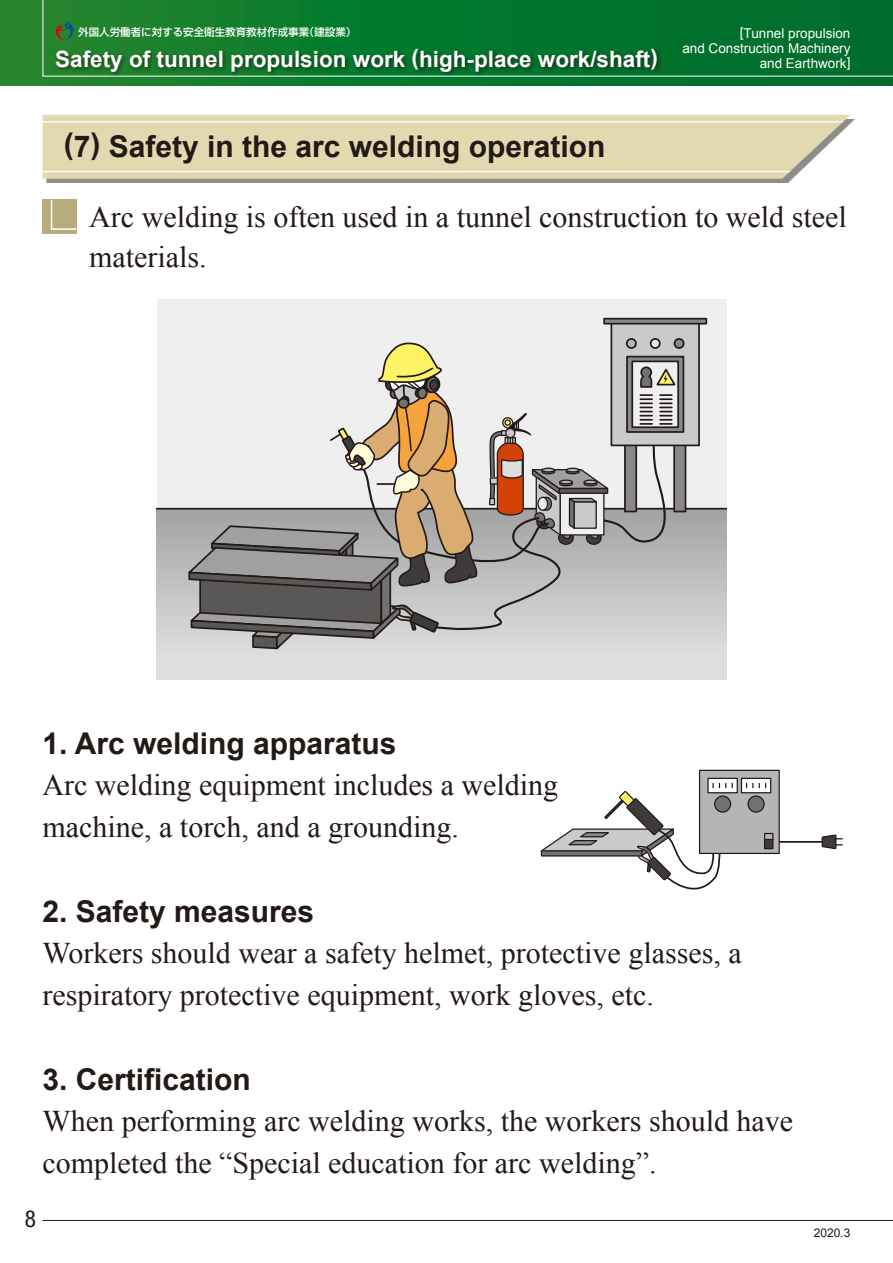
<style>
.page{position:relative;width:893px;height:1263px;background:#fff}
.page>*{position:absolute;margin:0;border:0;box-sizing:border-box;transform-origin:0 0}
.t1{font:30px/42px "Times New Roman";color:#231916}
.t2{font:700 30px "Arial";color:#231916}
.t3{font:condensed 23.4px "Helvetica Neue LT Std";color:#231916}
.t4{font:700 22.5px "Arial";color:#fff}
.t5{font:13.5px/15px "Arial";color:#fff;text-align:right}
.t6{font:12px "Arial";color:#231916}
.t7{font:500 10.5px "Shin Go Pro";color:#fff}
</style>
<div class="page">
<hr style="left:43px;top:1220px;width:850px;height:1px;background:#231916">
<div style="left:0;top:0;width:893px;height:85px;background:linear-gradient(to right,#1e862d,#006c2c)"></div>
<svg style="left:42px;top:0;width:851px;height:77px;background:#08772d"></svg>
<div style="left:157px;top:299px;width:570px;height:236px;background:#efeff0"></div>
<div style="left:157px;top:509px;width:570px;height:170px;background:linear-gradient(to bottom,#a3a4a5,#e4e5e5)"></div>
<hr style="left:157px;top:508px;width:570px;height:1px;background:#231916">
<div style="left:674px;top:441px;width:11px;height:70px;background:#898989"></div>
<div style="left:673px;top:440px;width:13px;height:72px;border:2px solid #231916"></div>
<div style="left:611px;top:323px;width:88px;height:122px;background:#c9cacb"></div>
<div style="left:610px;top:322px;width:90px;height:124px;border:2px solid #231916"></div>
<div style="left:603px;top:318px;width:104px;height:6px;border:2px solid #231916"></div>
<div style="left:627px;top:357px;width:56px;height:75px;background:#898989"></div>
<div style="left:626px;top:356px;width:58px;height:77px;border:2px solid #231916"></div>
<svg style="left:185px;top:342px;width:494px;height:338px"></svg>
<div style="left:627px;top:339px;width:9px;height:9px;background:#b5b5b6;border-radius:50%"></div>
<div style="left:626px;top:338px;width:11px;height:11px;border:2px solid #231916;border-radius:50%"></div>
<div style="left:651px;top:339px;width:9px;height:9px;background:#e6e6e7;border-radius:50%"></div>
<div style="left:650px;top:338px;width:11px;height:11px;border:2px solid #231916;border-radius:50%"></div>
<div style="left:674px;top:339px;width:10px;height:9px;background:#898989;border-radius:50%"></div>
<div style="left:674px;top:338px;width:10px;height:11px;border:2px solid #231916;border-radius:50%"></div>
<hr style="left:776px;top:841px;width:49px;height:2px;background:#231916">
<svg style="left:821px;top:834px;width:21px;height:16px"></svg>
<div style="left:699px;top:770px;width:80px;height:83px;background:#b5b5b6"></div>
<div style="left:699px;top:770px;width:81px;height:84px;border:1px solid #231916"></div>
<div style="left:708px;top:778px;width:29px;height:15px;background:#fff"></div>
<div style="left:707px;top:778px;width:31px;height:15px;border:1px solid #231916"></div>
<svg style="left:715px;top:796px;width:16px;height:16px"></svg>
<div style="left:714px;top:795px;width:17px;height:18px;border:1px solid #231916;border-radius:50%"></div>
<div style="left:741px;top:778px;width:30px;height:15px;background:#fff"></div>
<div style="left:741px;top:778px;width:30px;height:15px;border:1px solid #231916"></div>
<svg style="left:746px;top:783px;width:7px;height:5px"></svg>
<svg style="left:748px;top:796px;width:16px;height:16px"></svg>
<div style="left:747px;top:795px;width:18px;height:18px;border:1px solid #231916;border-radius:50%"></div>
<div style="left:764px;top:833px;width:9px;height:7px;border:1px solid #231916"></div>
<div style="left:765px;top:839px;width:8px;height:10px;background:#3f3b3a"></div>
<div style="left:764px;top:839px;width:9px;height:10px;border:1px solid #231916"></div>
<svg style="left:541px;top:783px;width:185px;height:106px"></svg>
<div style="left:54px;top:46px;width:609px;height:31px;background:#231916;opacity:.75"></div>
<svg style="left:56px;top:21px;width:17px;height:20px"></svg>
<div style="left:47px;top:119px;width:808px;height:64px;background:#231916;opacity:.5"></div>
<svg style="left:43px;top:115px;width:807px;height:64px;background:#e2d9b2"></svg>
<svg style="left:43px;top:121px;width:801px;height:1px"></svg>
<svg style="left:43px;top:171px;width:748px;height:1px"></svg>
<div style="left:43px;top:200px;width:34px;height:34px;background:#b8ad7a"></div>
<svg style="left:50px;top:199px;width:27px;height:31px"></svg>
<p class="t7" style="left:78px;top:23px;width:280px">外国人労働者に対する安全衛生教育教材作成事業（建設業）</p>
<p class="t5" style="left:682px;top:26px;width:170px">[Tunnel propulsion<br>and Construction Machinery</p>
<p class="t4" style="left:55px;top:44px;width:604px">Safety of tunnel propulsion work (high-place work/shaft)</p>
<p class="t5" style="left:760px;top:56px;width:92px">and Earthwork]</p>
<p class="t2" style="left:64px;top:127px;width:543px">(7) Safety in the arc welding operation</p>
<p class="t1" style="left:89px;top:196px;width:759px;line-height:40px">Arc welding is often used in a tunnel construction to weld steel materials.</p>
<p class="t2" style="left:43px;top:723px;width:355px">1. Arc welding apparatus</p>
<p class="t1" style="left:43px;top:763px;width:517px">Arc welding equipment includes a welding machine, a torch, and a grounding.</p>
<p class="t2" style="left:43px;top:891px;width:273px">2. Safety measures</p>
<p class="t1" style="left:43px;top:931px;width:701px">Workers should wear a safety helmet, protective glasses, a respiratory protective equipment, work gloves, etc.</p>
<p class="t2" style="left:43px;top:1059px;width:210px">3. Certification</p>
<p class="t1" style="left:43px;top:1099px;width:752px">When performing arc welding works, the workers should have completed the “Special education for arc welding”.</p>
<p class="t3" style="left:25px;top:1205px;width:13px">8</p>
<p class="t6" style="left:814px;top:1225px;width:38px">2020.3</p>
</div>
